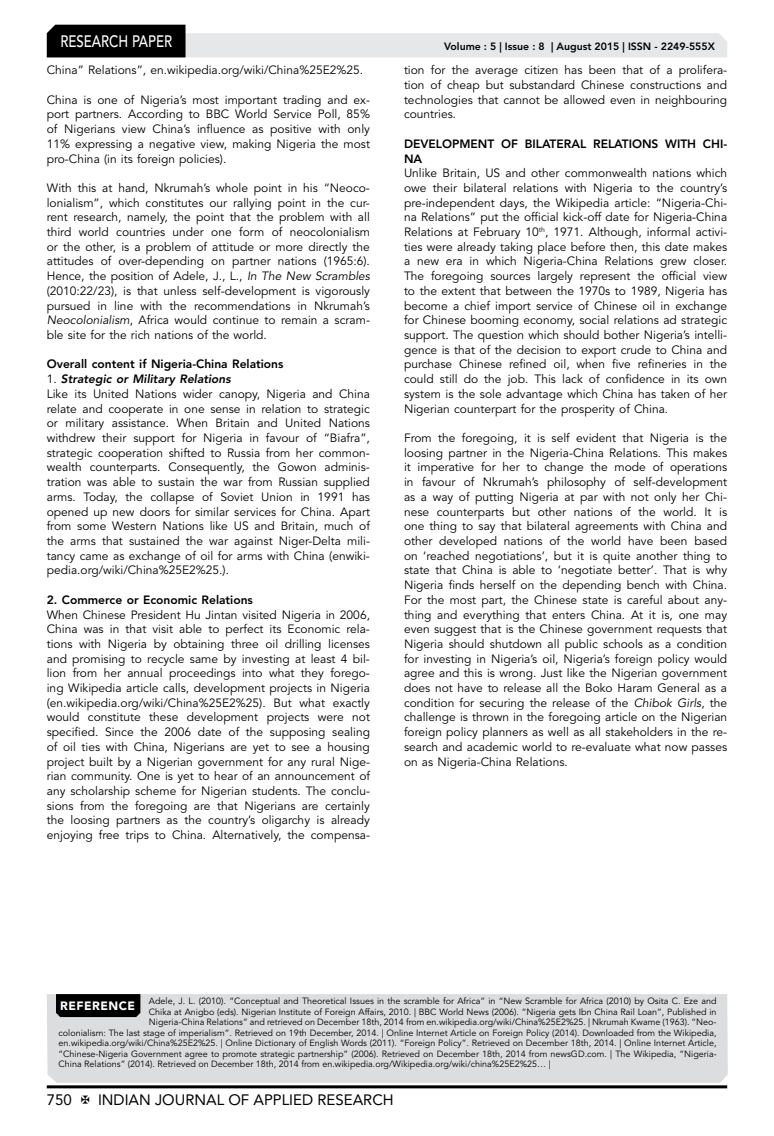
<style>
.page{position:relative;width:774px;height:1136px;background:#fff}
.page>*{position:absolute;margin:0;border:0;box-sizing:border-box;transform-origin:0 0}
.t1{font:500 16.5px "Avenir LT Std";color:#fff;scale:.8 1}
.t2{font:15px "Avenir LT Std";color:#000}
.t3{font:12px/14.7px "Avenir LT Std";color:#000;text-align:justify}
.t4{font:800 12px/14.7px "Avenir LT Std";color:#000}
.t5{font:900 12px "Avenir LT Std";letter-spacing:.04em;color:#fff}
.t6{font:800 10.5px "Avenir LT Std";color:#000}
.t7{font:9px "Avenir LT Std";color:#000}
.s1{font-style:italic}
.s2{font-weight:800;font-style:italic}
</style>
<div class="page">
<hr style="left:47px;top:1085px;width:680px;height:3px;background:#000">
<svg style="left:47px;top:25px;width:680px;height:32px"></svg>
<div style="left:47px;top:994px;width:681px;height:88px;background:#dcddde"></div>
<div style="left:56px;top:994px;width:84px;height:22px;background:#000"></div>
<h1 class="t1" style="left:60px;top:32px;width:139px">RESEARCH PAPER</h1>
<p class="t3" style="left:47px;top:63px;width:318px">China” Relations”, en.wikipedia.org/wiki/China%25E2%25.</p>
<p class="t3" style="left:47px;top:92px;width:325px">China is one of Nigeria’s most important trading and ex&shy;port partners. According to BBC World Service Poll, 85% of Nigerians view China’s influence as positive with only 11% expressing a negative view, making Nigeria the most pro-China (in its foreign policies).</p>
<p class="t3" style="left:47px;top:181px;width:325px">With this at hand, Nkrumah’s whole point in his “Neoco&shy;lonialism”, which constitutes our rallying point in the cur&shy;rent research, namely, the point that the problem with all third world countries under one form of neocolonialism or the other, is a problem of attitude or more directly the attitudes of over-depending on partner nations (1965:6).<br>Hence, the position of Adele, J., L., <span class="s1">In The New Scrambles </span>(2010:22/23), is that unless self-development is vigorously pursued in line with the recommendations in Nkrumah’s <span class="s1">Neocolonialism</span>, Africa would continue to remain a scram&shy;ble site for the rich nations of the world.</p>
<p class="t4" style="left:47px;top:357px;width:238px">Overall content if Nigeria-China Relations</p>
<p class="t3" style="left:47px;top:372px;width:325px;text-align:left">1. <span class="s2">Strategic or Military Relations<br></span>Like its United Nations wider canopy, Nigeria and China relate and cooperate in one sense in relation to strategic or military assistance. When Britain and United Nations withdrew their support for Nigeria in favour of “Biafra”, strategic cooperation shifted to Russia from her common&shy;wealth counterparts. Consequently, the Gowon adminis&shy;tration was able to sustain the war from Russian supplied arms. Today, the collapse of Soviet Union in 1991 has opened up new doors for similar services for China. Apart from some Western Nations like US and Britain, much of the arms that sustained the war against Niger-Delta mili&shy;tancy came as exchange of oil for arms with China (enwiki&shy;pedia.org/wiki/China%25E2%25.).</p>
<p class="t4" style="left:47px;top:592px;width:208px">2. Commerce or Economic Relations</p>
<p class="t3" style="left:47px;top:607px;width:325px">When Chinese President Hu Jintan visited Nigeria in 2006, China was in that visit able to perfect its Economic rela&shy;tions with Nigeria by obtaining three oil drilling licenses and promising to recycle same by investing at least 4 bil&shy;lion from her annual proceedings into what they forego&shy;ing Wikipedia article calls, development projects in Nigeria (en.wikipedia.org/wiki/China%25E2%25). But what exactly would constitute these development projects were not specified. Since the 2006 date of the supposing sealing of oil ties with China, Nigerians are yet to see a housing project built by a Nigerian government for any rural Nige&shy;rian community. One is yet to hear of an announcement of any scholarship scheme for Nigerian students. The conclu&shy;sions from the foregoing are that Nigerians are certainly the loosing partners as the country’s oligarchy is already enjoying free trips to China. Alternatively, the compensa-</p>
<p class="t6" style="left:444px;top:41px;width:272px">Volume : 5 | Issue : 8 | August 2015 | ISSN - 2249-555X</p>
<p class="t3" style="left:404px;top:63px;width:325px">tion for the average citizen has been that of a prolifera&shy;tion of cheap but substandard Chinese constructions and technologies that cannot be allowed even in neighbouring countries.</p>
<p class="t4" style="left:404px;top:136px;width:325px">DEVELOPMENT OF BILATERAL RELATIONS WITH CHI-<br>NA</p>
<p class="t3" style="left:404px;top:166px;width:325px">Unlike Britain, US and other commonwealth nations which owe their bilateral relations with Nigeria to the country’s pre-independent days, the Wikipedia article: “Nigeria-Chi&shy;na Relations” put the official kick-off date for Nigeria-China Relations at February 10<sup>th</sup>, 1971. Although, informal activi&shy;ties were already taking place before then, this date makes a new era in which Nigeria-China Relations grew closer.<br>The foregoing sources largely represent the official view to the extent that between the 1970s to 1989, Nigeria has become a chief import service of Chinese oil in exchange for Chinese booming economy, social relations ad strategic support. The question which should bother Nigeria’s intelli&shy;gence is that of the decision to export crude to China and purchase Chinese refined oil, when five refineries in the could still do the job. This lack of confidence in its own system is the sole advantage which China has taken of her Nigerian counterpart for the prosperity of China.</p>
<p class="t3" style="left:404px;top:431px;width:325px">From the foregoing, it is self evident that Nigeria is the loosing partner in the Nigeria-China Relations. This makes it imperative for her to change the mode of operations in favour of Nkrumah’s philosophy of self-development as a way of putting Nigeria at par with not only her Chi&shy;nese counterparts but other nations of the world. It is one thing to say that bilateral agreements with China and other developed nations of the world have been based on ‘reached negotiations’, but it is quite another thing to state that China is able to ‘negotiate better’. That is why Nigeria finds herself on the depending bench with China.<br>For the most part, the Chinese state is careful about any&shy;thing and everything that enters China. At it is, one may even suggest that is the Chinese government requests that Nigeria should shutdown all public schools as a condition for investing in Nigeria’s oil, Nigeria’s foreign policy would agree and this is wrong. Just like the Nigerian government does not have to release all the Boko Haram General as a condition for securing the release of the <span class="s1">Chibok Girls</span>, the challenge is thrown in the foregoing article on the Nigerian foreign policy planners as well as all stakeholders in the re&shy;search and academic world to re-evaluate what now passes on as Nigeria-China Relations.</p>
<p class="t5" style="left:60px;top:998px;width:76px">REFERENCE</p>
<p class="t7" style="left:149px;top:995px;width:569px">Adele, J. L. (2010). “Conceptual and Theoretical Issues in the scramble for Africa” in “New Scramble for Africa (2010) by Osita C. Eze and</p>
<p class="t7" style="left:149px;top:1006px;width:569px">Chika at Anigbo (eds). Nigerian Institute of Foreign Affairs, 2010. | BBC World News (2006). “Nigeria gets Ibn China Rail Loan”, Published in</p>
<p class="t7" style="left:149px;top:1016px;width:569px">Nigeria-China Relations” and retrieved on December 18th, 2014 from en.wikipedia.org/wiki/China%25E2%25. | Nkrumah Kwame (1963). “Neo-</p>
<p class="t7" style="left:59px;top:1027px;width:660px">colonialism: The last stage of imperialism”. Retrieved on 19th December, 2014. | Online Internet Article on Foreign Policy (2014). Downloaded from the Wikipedia,</p>
<p class="t7" style="left:59px;top:1037px;width:659px">en.wikipedia.org/wiki/China%25E2%25. | Online Dictionary of English Words (2011). “Foreign Policy”. Retrieved on December 18th, 2014. | Online Internet Article,</p>
<p class="t7" style="left:59px;top:1048px;width:660px">“Chinese-Nigeria Government agree to promote strategic partnership” (2006). Retrieved on December 18th, 2014 from newsGD.com. | The Wikipedia, “Nigeria-</p>
<p class="t7" style="left:59px;top:1058px;width:494px">China Relations” (2014). Retrieved on December 18th, 2014 from en.wikipedia.org/Wikipedia.org/wiki/china%25E2%25… |</p>
<p class="t2" style="left:47px;top:1090px;width:27px">750</p>
<p class="t2" style="left:98px;top:1090px;width:297px">INDIAN JOURNAL OF APPLIED RESEARCH</p>
</div>
